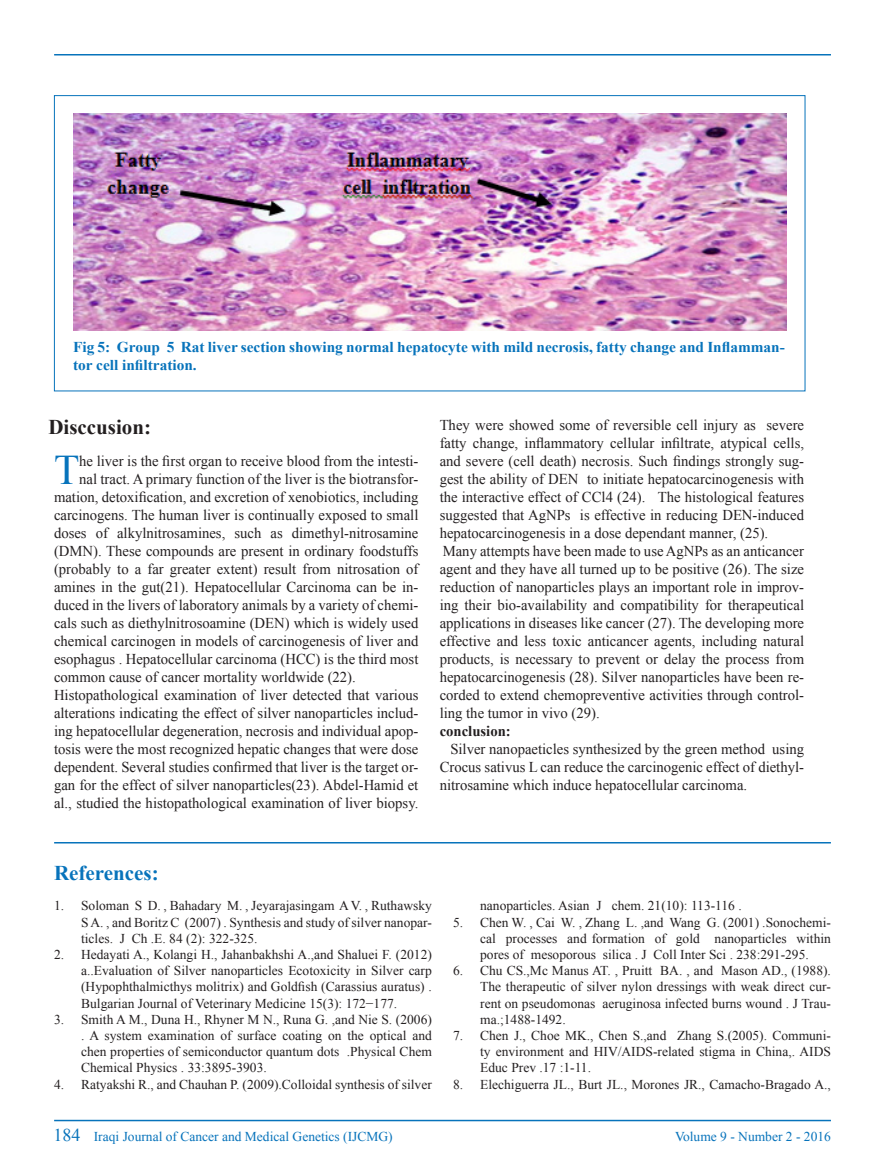
<style>
.page{position:relative;width:885px;height:1174px;background:#fff}
.page>*{position:absolute;margin:0;border:0;box-sizing:border-box;transform-origin:0 0}
.t1{font:42.15px "Times New Roman";color:#0773bb}
.t2{font:700 21px "Times New Roman";color:#231f20}
.t3{font:700 21px "Times New Roman";color:#0773bb}
.t4{font:15px/18px "Times New Roman";color:#231f20;text-align:justify}
.t5{font:700 15px/18px "Times New Roman";color:#0773bb}
.t6{font:700 15px "Times New Roman";color:#231f20}
.t7{font:13.5px/16.2px "Times New Roman";color:#231f20;text-align:justify}
.t8{font:13.5px "Times New Roman";color:#0773bb}
.s1{font-size:18px}
</style>
<div class="page">
<hr style="left:54px;top:1120px;width:777px;height:1px;background:#0773bb">
<hr style="left:54px;top:54px;width:777px;height:2px;background:#0773bb">
<img style="left:73px;top:114px;width:713px;height:217px">
<hr style="left:54px;top:842px;width:776px;height:1px;background:#0773bb">
<p class="t5" style="left:73px;top:338px;width:713px">Fig 5: Group 5 Rat liver section showing normal hepatocyte with mild necrosis, fatty change and Inflamman&shy;tor cell infiltration.</p>
<p class="t2" style="left:48px;top:412px;width:104px">Disccusion:</p>
<p class="t1" style="left:54px;top:442px;width:27px">T</p>
<p class="t4" style="left:79px;top:452px;width:340px">he liver is the first organ to receive blood from the intesti-</p>
<p class="t4" style="left:79px;top:470px;width:340px">nal tract. A primary function of the liver is the biotransfor-</p>
<p class="t4" style="left:54px;top:488px;width:366px">mation, detoxification, and excretion of xenobiotics, including</p>
<p class="t4" style="left:54px;top:506px;width:366px">carcinogens. The human liver is continually exposed to small</p>
<p class="t4" style="left:54px;top:524px;width:366px">doses of alkylnitrosamines, such as dimethyl-nitrosamine</p>
<p class="t4" style="left:54px;top:542px;width:366px">(DMN). These compounds are present in ordinary foodstuffs</p>
<p class="t4" style="left:54px;top:560px;width:366px">(probably to a far greater extent) result from nitrosation of</p>
<p class="t4" style="left:54px;top:578px;width:366px">amines in the gut(21). Hepatocellular Carcinoma can be in-</p>
<p class="t4" style="left:54px;top:596px;width:366px">duced in the livers of laboratory animals by a variety of chemi-</p>
<p class="t4" style="left:54px;top:614px;width:366px">cals such as diethylnitrosoamine (DEN) which is widely used</p>
<p class="t4" style="left:54px;top:632px;width:366px">chemical carcinogen in models of carcinogenesis of liver and</p>
<p class="t4" style="left:54px;top:650px;width:366px">esophagus . Hepatocellular carcinoma (HCC) is the third most</p>
<p class="t4" style="left:54px;top:668px;width:303px">common cause of cancer mortality worldwide (22).</p>
<p class="t4" style="left:54px;top:686px;width:366px">Histopathological examination of liver detected that various alterations indicating the effect of silver nanoparticles includ&shy;ing hepatocellular degeneration, necrosis and individual apop&shy;tosis were the most recognized hepatic changes that were dose dependent. Several studies confirmed that liver is the target or&shy;gan for the effect of silver nanoparticles(23). Abdel-Hamid et al., studied the histopathological examination of liver biopsy.</p>
<p class="t4" style="left:439px;top:416px;width:366px">They were showed some of reversible cell injury as severe fatty change, inflammatory cellular infiltrate, atypical cells, and severe (cell death) necrosis. Such findings strongly sug&shy;gest the ability of DEN to initiate hepatocarcinogenesis with the interactive effect of CCl4 (24). The histological features suggested that AgNPs is effective in reducing DEN-induced hepatocarcinogenesis in a dose dependant manner, (25).</p>
<p class="t4" style="left:439px;top:542px;width:366px">Many attempts have been made to use AgNPs as an anticancer agent and they have all turned up to be positive (26). The size reduction of nanoparticles plays an important role in improv&shy;ing their bio-availability and compatibility for therapeutical applications in diseases like cancer (27). The developing more effective and less toxic anticancer agents, including natural products, is necessary to prevent or delay the process from hepatocarcinogenesis (28). Silver nanoparticles have been re&shy;corded to extend chemopreventive activities through control&shy;ling the tumor in vivo (29).</p>
<p class="t6" style="left:439px;top:721px;width:73px">conclusion:</p>
<p class="t4" style="left:439px;top:740px;width:366px;text-indent:11px">Silver nanopaeticles synthesized by the green method using Crocus sativus L can reduce the carcinogenic effect of diethyl&shy;nitrosamine which induce hepatocellular carcinoma.</p>
<p class="t3" style="left:54px;top:858px;width:106px">References:</p>
<p class="t7" style="left:81px;top:897px;width:352px;text-indent:-27px">1. Soloman S D. , Bahadary M. , Jeyarajasingam A V. , Ruthawsky S A. , and Boritz C (2007) . Synthesis and study of silver nanopar&shy;ticles. J Ch .E. 84 (2): 322-325.</p>
<p class="t7" style="left:81px;top:946px;width:352px;text-indent:-27px">2. Hedayati A., Kolangi H., Jahanbakhshi A.,and Shaluei F. (2012) a..Evaluation of Silver nanoparticles Ecotoxicity in Silver carp (Hypophthalmicthys molitrix) and Goldfish (Carassius auratus) .<br>Bulgarian Journal of Veterinary Medicine 15(3): 172−177.</p>
<p class="t7" style="left:81px;top:1011px;width:352px;text-indent:-27px">3. Smith A M., Duna H., Rhyner M N., Runa G. ,and Nie S. (2006) . A system examination of surface coating on the optical and chen properties of semiconductor quantum dots .Physical Chem Chemical Physics . 33:3895-3903.</p>
<p class="t7" style="left:54px;top:1076px;width:379px">4. Ratyakshi R., and Chauhan P. (2009).Colloidal synthesis of silver</p>
<p class="t7" style="left:480px;top:897px;width:263px">nanoparticles. Asian J chem. 21(10): 113-116 .</p>
<p class="t7" style="left:480px;top:914px;width:352px;text-indent:-27px">5. Chen W. , Cai W. , Zhang L. ,and Wang G. (2001) .Sonochemi&shy;cal processes and formation of gold nanoparticles within pores of mesoporous silica . J Coll Inter Sci . 238:291-295.</p>
<p class="t7" style="left:480px;top:962px;width:352px;text-indent:-27px">6. Chu CS.,Mc Manus AT. , Pruitt BA. , and Mason AD., (1988).<br>The therapeutic of silver nylon dressings with weak direct cur&shy;rent on pseudomonas aeruginosa infected burns wound . J Trau&shy;ma.;1488-1492.</p>
<p class="t7" style="left:480px;top:1027px;width:352px;text-indent:-27px">7. Chen J., Choe MK., Chen S.,and Zhang S.(2005). Communi&shy;ty environment and HIV/AIDS-related stigma in China,. AIDS Educ Prev .17 :1-11.</p>
<p class="t7" style="left:453px;top:1076px;width:379px">8. Elechiguerra JL., Burt JL., Morones JR., Camacho-Bragado A.,</p>
<p class="t8" style="left:53px;top:1127px;width:341px"><span class="s1">184</span> Iraqi Journal of Cancer and Medical Genetics (IJCMG)</p>
<p class="t8" style="left:675px;top:1127px;width:157px">Volume 9 - Number 2 - 2016</p>
</div>
